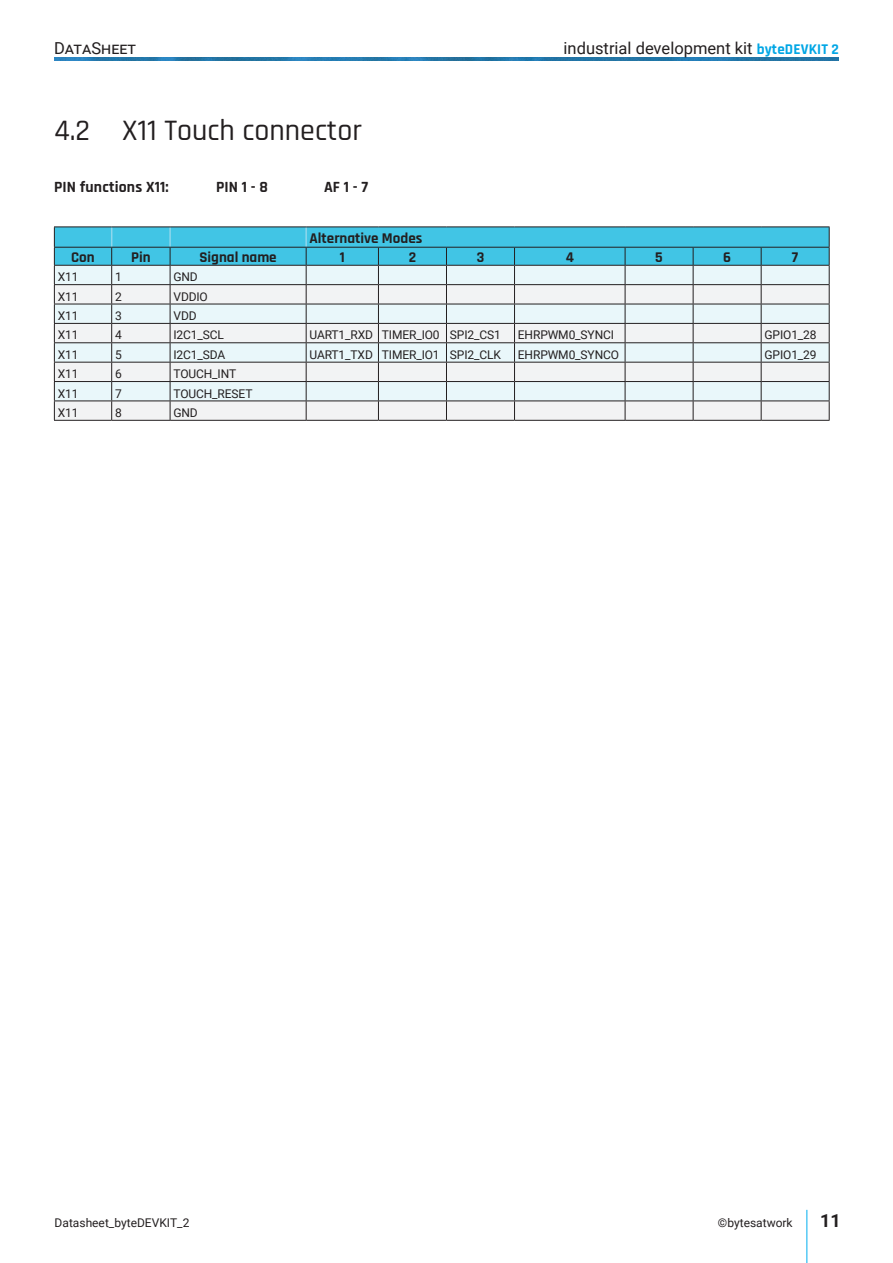
<style>
.page{position:relative;width:893px;height:1263px;background:#fff}
.page>*{position:absolute;margin:0;border:0;box-sizing:border-box;transform-origin:0 0}
.t1{font:500 30px "Rajdhani";color:#231f20}
.t2{font:700 18px "Roboto";color:#231f20}
.t3{font:16.5px "Roboto";color:#231f20}
.t4{font:700 15.75px "Rajdhani";letter-spacing:.01em;color:#231f20}
.t5{font:700 15px "Rajdhani";color:#231f20}
.t6{font:12px "Roboto";letter-spacing:-.01em;color:#231f20}
.s1{font-family:"Rajdhani";font-weight:700;font-size:15px;color:#00a6e5}
</style>
<div class="page">
<img style="left:54px;top:58px;width:785px;height:2px">
<hr style="left:806px;top:1210px;width:1px;height:53px;background:#00aeef">
<hr style="left:54px;top:420px;width:58px;height:1px;background:#231f20">
<hr style="left:112px;top:420px;width:58px;height:1px;background:#231f20">
<hr style="left:170px;top:420px;width:136px;height:1px;background:#231f20">
<hr style="left:306px;top:420px;width:72px;height:1px;background:#231f20">
<hr style="left:378px;top:420px;width:68px;height:1px;background:#231f20">
<hr style="left:446px;top:420px;width:68px;height:1px;background:#231f20">
<hr style="left:514px;top:420px;width:111px;height:1px;background:#231f20">
<hr style="left:625px;top:420px;width:68px;height:1px;background:#231f20">
<hr style="left:693px;top:420px;width:68px;height:1px;background:#231f20">
<hr style="left:761px;top:420px;width:69px;height:1px;background:#231f20">
<svg style="left:54px;top:227px;width:776px;height:193px"></svg>
<hr style="left:54px;top:265px;width:58px;height:1px;background:#231f20">
<hr style="left:112px;top:265px;width:58px;height:1px;background:#231f20">
<hr style="left:170px;top:265px;width:136px;height:1px;background:#231f20">
<hr style="left:306px;top:265px;width:72px;height:1px;background:#231f20">
<hr style="left:378px;top:265px;width:68px;height:1px;background:#231f20">
<hr style="left:446px;top:265px;width:68px;height:1px;background:#231f20">
<hr style="left:514px;top:265px;width:111px;height:1px;background:#231f20">
<hr style="left:625px;top:265px;width:68px;height:1px;background:#231f20">
<hr style="left:693px;top:265px;width:68px;height:1px;background:#231f20">
<hr style="left:761px;top:265px;width:69px;height:1px;background:#231f20">
<h3 class="t3" style="left:54px;top:37px;width:84px">DataSheet</h3>
<h3 class="t3" style="left:564px;top:37px;width:277px">industrial development kit <span class="s1">byteDEVKIT 2</span></h3>
<h1 class="t1" style="left:54px;top:113px;width:310px">4.2 X11 Touch connector</h1>
<h3 class="t4" style="left:54px;top:177px;width:116px">PIN functions X11:</h3>
<h3 class="t4" style="left:216px;top:177px;width:54px">PIN 1 - 8</h3>
<h3 class="t4" style="left:324px;top:177px;width:46px">AF 1 - 7</h3>
<p class="t5" style="left:310px;top:229px;width:114px">Alternative Modes</p>
<p class="t5" style="left:71px;top:248px;width:25px">Con</p>
<p class="t5" style="left:131px;top:248px;width:21px">Pin</p>
<p class="t5" style="left:200px;top:248px;width:79px">Signal name</p>
<p class="t5" style="left:340px;top:248px;width:7px">1</p>
<p class="t5" style="left:409px;top:248px;width:9px">2</p>
<p class="t5" style="left:477px;top:248px;width:9px">3</p>
<p class="t5" style="left:566px;top:248px;width:10px">4</p>
<p class="t5" style="left:655px;top:248px;width:9px">5</p>
<p class="t5" style="left:723px;top:248px;width:9px">6</p>
<p class="t5" style="left:792px;top:248px;width:8px">7</p>
<p class="t6" style="left:58px;top:269px;width:22px">X11</p>
<p class="t6" style="left:115px;top:269px;width:8px">1</p>
<p class="t6" style="left:173px;top:269px;width:26px">GND</p>
<p class="t6" style="left:58px;top:288px;width:22px">X11</p>
<p class="t6" style="left:115px;top:288px;width:8px">2</p>
<p class="t6" style="left:173px;top:288px;width:36px">VDDIO</p>
<p class="t6" style="left:58px;top:307px;width:22px">X11</p>
<p class="t6" style="left:115px;top:307px;width:8px">3</p>
<p class="t6" style="left:173px;top:307px;width:25px">VDD</p>
<p class="t6" style="left:58px;top:327px;width:22px">X11</p>
<p class="t6" style="left:115px;top:327px;width:8px">4</p>
<p class="t6" style="left:173px;top:327px;width:52px">I2C1_SCL</p>
<p class="t6" style="left:310px;top:327px;width:193px">UART1_RXD TIMER_IO0 SPI2_CS1</p>
<p class="t6" style="left:518px;top:327px;width:98px">EHRPWM0_SYNCI</p>
<p class="t6" style="left:765px;top:327px;width:54px">GPIO1_28</p>
<p class="t6" style="left:58px;top:346px;width:22px">X11</p>
<p class="t6" style="left:115px;top:346px;width:8px">5</p>
<p class="t6" style="left:173px;top:346px;width:53px">I2C1_SDA</p>
<p class="t6" style="left:310px;top:346px;width:193px">UART1_TXD TIMER_IO1 SPI2_CLK</p>
<p class="t6" style="left:518px;top:346px;width:103px">EHRPWM0_SYNCO</p>
<p class="t6" style="left:765px;top:346px;width:54px">GPIO1_29</p>
<p class="t6" style="left:58px;top:365px;width:22px">X11</p>
<p class="t6" style="left:115px;top:365px;width:8px">6</p>
<p class="t6" style="left:173px;top:365px;width:64px">TOUCH_INT</p>
<p class="t6" style="left:58px;top:385px;width:22px">X11</p>
<p class="t6" style="left:115px;top:385px;width:8px">7</p>
<p class="t6" style="left:173px;top:385px;width:81px">TOUCH_RESET</p>
<p class="t6" style="left:58px;top:404px;width:22px">X11</p>
<p class="t6" style="left:115px;top:404px;width:8px">8</p>
<p class="t6" style="left:173px;top:404px;width:26px">GND</p>
<p class="t6" style="left:55px;top:1214px;width:136px">Datasheet_byteDEVKIT_2</p>
<p class="t6" style="left:718px;top:1214px;width:76px">©bytesatwork</p>
<h2 class="t2" style="left:820px;top:1208px;width:22px">11</h2>
</div>
